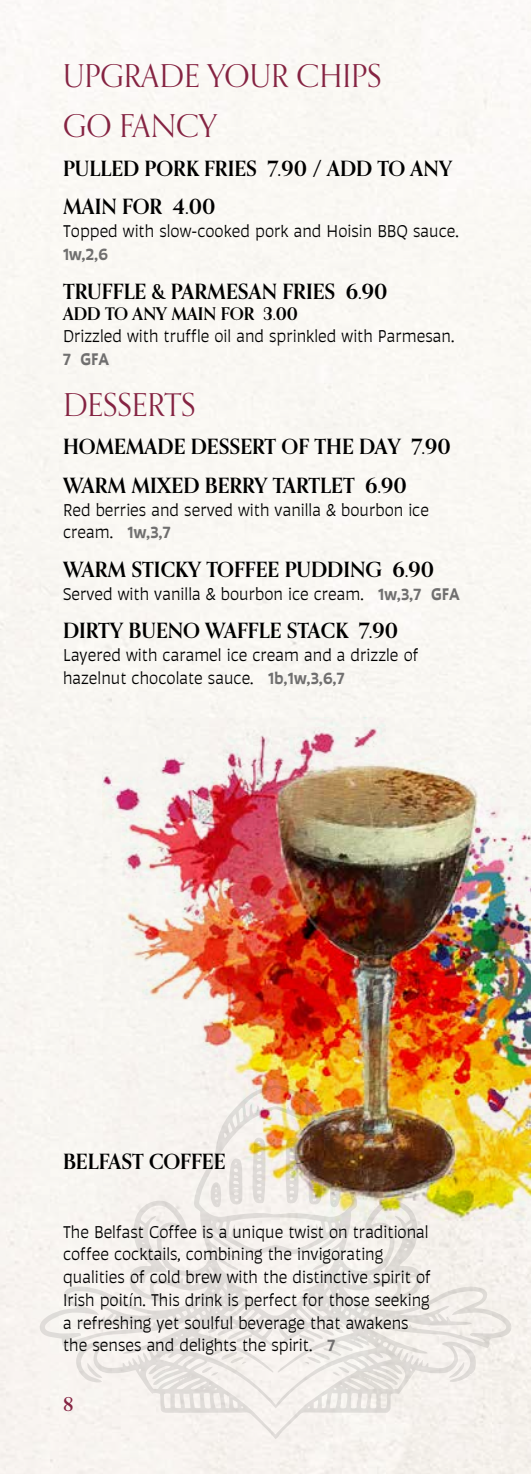
<style>
.page{position:relative;width:531px;height:1474px;background:#fff}
.page>*{position:absolute;margin:0;border:0;box-sizing:border-box;transform-origin:0 0}
.t1{font:31.5px/50.8px "Orpheus Pro";color:#852342}
.t2{font:700 21px/38.5px "Orpheus Pro";color:#000}
.t3{font:700 19.25px "Orpheus Pro";color:#852342}
.t4{font:18.38px/22.8px "Auster";color:#000}
.t5{font:700 17.5px "Orpheus Pro";color:#000}
.t6{font:600 17.5px "Auster";color:#706f6f}
.s1{font-weight:600;font-size:17.5px;color:#706f6f}
</style>
<div class="page">
<svg style="left:38px;top:1084px;width:475px;height:355px;fill:#f6f2ee"></svg>
<svg style="left:288px;top:1334px;width:61px;height:42px"></svg>
<svg style="left:202px;top:1334px;width:60px;height:41px"></svg>
<img style="left:103px;top:717px;width:428px;height:528px">
<h1 class="t1" style="left:63px;top:50px;width:320px">UPGRADE YOUR CHIPS<br>GO FANCY</h1>
<p class="t2" style="left:63px;top:149px;width:390px">PULLED PORK FRIES 7.90 / ADD TO ANY<br>MAIN FOR 4.00</p>
<p class="t4" style="left:63px;top:220px;width:397px">Topped with slow-cooked pork and Hoisin BBQ sauce.</p>
<p class="t6" style="left:63px;top:244px;width:46px">1w,2,6</p>
<p class="t2" style="left:63px;top:271px;width:326px">TRUFFLE &amp; PARMESAN FRIES 6.90</p>
<p class="t5" style="left:63px;top:302px;width:236px">ADD TO ANY MAIN FOR 3.00</p>
<p class="t4" style="left:63px;top:325px;width:393px">Drizzled with truffle oil and sprinkled with Parmesan.</p>
<p class="t6" style="left:63px;top:349px;width:48px">7 GFA</p>
<h1 class="t1" style="left:63px;top:379px;width:134px">DESSERTS</h1>
<p class="t2" style="left:63px;top:427px;width:389px">HOMEMADE DESSERT OF THE DAY 7.90<br>WARM MIXED BERRY TARTLET 6.90</p>
<p class="t4" style="left:63px;top:498px;width:367px">Red berries and served with vanilla &amp; bourbon ice cream. <span class="s1">1w,3,7</span></p>
<p class="t2" style="left:63px;top:550px;width:372px">WARM STICKY TOFFEE PUDDING 6.90</p>
<p class="t4" style="left:63px;top:582px;width:398px">Served with vanilla &amp; bourbon ice cream. <span class="s1">1w,3,7 GFA</span></p>
<p class="t2" style="left:63px;top:611px;width:336px">DIRTY BUENO WAFFLE STACK 7.90</p>
<p class="t4" style="left:63px;top:643px;width:357px">Layered with caramel ice cream and a drizzle of hazelnut chocolate sauce. <span class="s1">1b,1w,3,6,7</span></p>
<p class="t2" style="left:63px;top:1142px;width:164px">BELFAST COFFEE</p>
<p class="t4" style="left:63px;top:1220px;width:369px">The Belfast Coffee is a unique twist on traditional coffee cocktails, combining the invigorating qualities of cold brew with the distinctive spirit of Irish poitín. This drink is perfect for those seeking a refreshing yet soulful beverage that awakens the senses and delights the spirit. <span class="s1">7</span></p>
<p class="t3" style="left:63px;top:1391px;width:12px">8</p>
</div>
